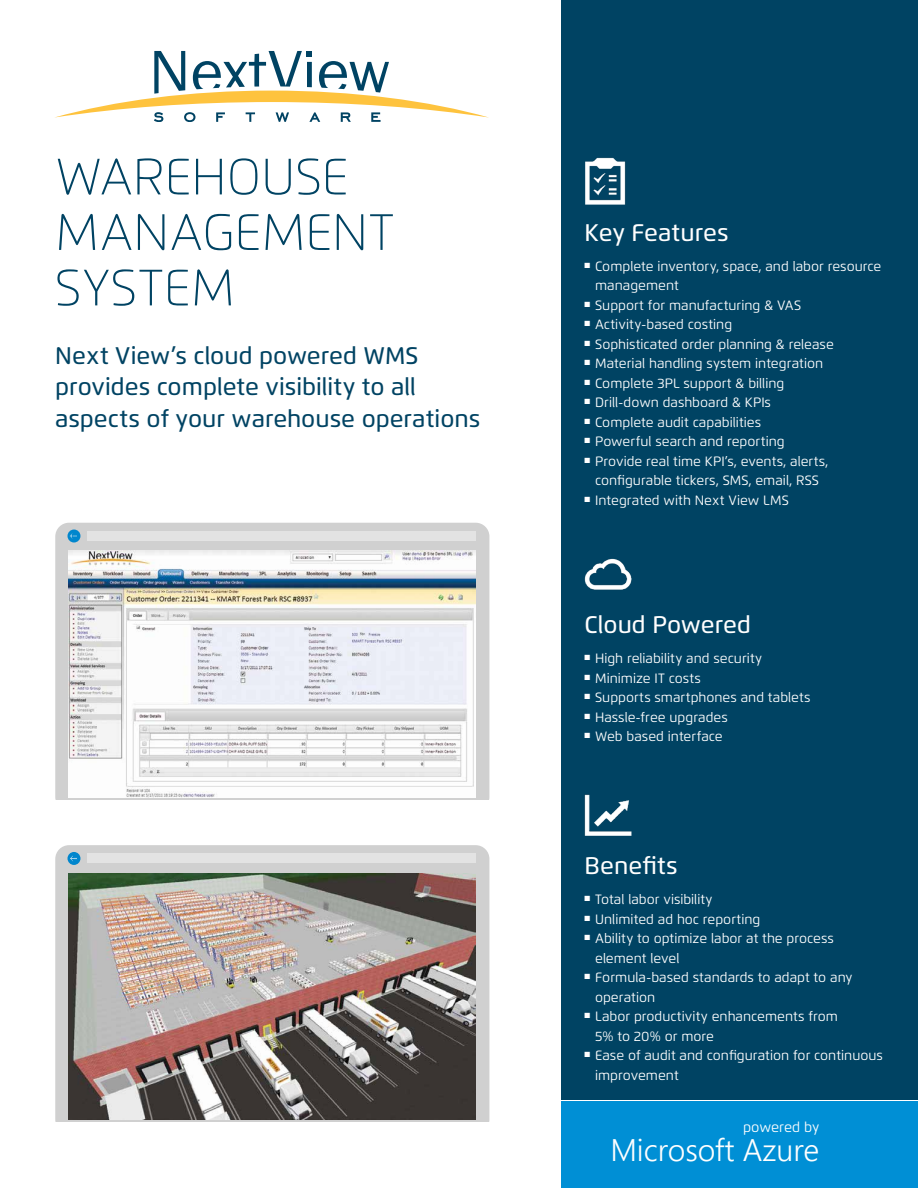
<style>
.page{position:relative;width:918px;height:1188px;background:#fff}
.page>*{position:absolute;margin:0;border:0;box-sizing:border-box;transform-origin:0 0}
.t1{font:100 51px/55.5px "Flexo";color:#004363}
.t2{font:300 31.05px "Segoe UI";color:#fff}
.t3{font:500 24px/31.5px "Flexo";color:#004363}
.t4{font:500 24px "Flexo";color:#fff}
.t5{font:14.1px "Flexo";letter-spacing:-.005em;color:#fff}
.t6{font:13.5px/19.5px "Flexo";color:#fff}
</style>
<div class="page">
<div style="left:561px;top:0;width:357px;height:1100px;background:#004363"></div>
<div style="left:561px;top:1102px;width:357px;height:86px;background:#008fd5"></div>
<div style="left:55px;top:845px;width:434px;height:277px;background:#d0d0d0"></div>
<div style="left:87px;top:854px;width:388px;height:9px;background:#e3e3e3"></div>
<svg style="left:68px;top:852px;width:12px;height:13px"></svg>
<svg style="left:69px;top:855px;width:9px;height:6px"></svg>
<svg style="left:55px;top:523px;width:434px;height:277px;background:#d2d2d2"></svg>
<div style="left:87px;top:531px;width:388px;height:10px;background:#e3e3e3"></div>
<div style="left:68px;top:530px;width:12px;height:12px;background:#0086cd;border-radius:50%"></div>
<svg style="left:70px;top:533px;width:7px;height:6px"></svg>
<img style="left:68px;top:551px;width:407px;height:246px">
<img style="left:68px;top:873px;width:407px;height:247px">
<img style="left:584px;top:794px;width:48px;height:42px">
<img style="left:585px;top:157px;width:41px;height:48px">
<img style="left:584px;top:558px;width:48px;height:32px">
<svg style="left:55px;top:51px;width:434px;height:71px"></svg>
<h1 class="t1" style="left:55px;top:149px;width:340px">WAREHOUSE<br>MANAGEMENT<br>SYSTEM</h1>
<h3 class="t3" style="left:55px;top:340px;width:427px">Next View’s cloud powered WMS provides complete visibility to all aspects of your warehouse operations</h3>
<h3 class="t4" style="left:585px;top:218px;width:145px">Key Features</h3>
<p class="t6" style="left:595px;top:256px;width:288px;text-indent:-11px">■ Complete inventory, space, and labor resource management</p>
<p class="t6" style="left:585px;top:295px;width:218px">■ Support for manufacturing &amp; VAS</p>
<p class="t6" style="left:585px;top:315px;width:149px">■ Activity-based costing</p>
<p class="t6" style="left:585px;top:334px;width:251px">■ Sophisticated order planning &amp; release</p>
<p class="t6" style="left:585px;top:354px;width:240px">■ Material handling system integration</p>
<p class="t6" style="left:585px;top:373px;width:201px">■ Complete 3PL support &amp; billing</p>
<p class="t6" style="left:585px;top:393px;width:188px">■ Drill-down dashboard &amp; KPIs</p>
<p class="t6" style="left:585px;top:412px;width:178px">■ Complete audit capabilities</p>
<p class="t6" style="left:585px;top:432px;width:202px">■ Powerful search and reporting</p>
<p class="t6" style="left:585px;top:451px;width:245px;text-align:center">■ Provide real time KPI’s, events, alerts, configurable tickers, SMS, email, RSS</p>
<p class="t6" style="left:585px;top:490px;width:206px">■ Integrated with Next View LMS</p>
<h3 class="t4" style="left:585px;top:610px;width:168px">Cloud Powered</h3>
<p class="t6" style="left:585px;top:649px;width:179px">■ High reliability and security</p>
<p class="t6" style="left:585px;top:668px;width:118px">■ Minimize IT costs</p>
<p class="t6" style="left:585px;top:688px;width:227px">■ Supports smartphones and tablets</p>
<p class="t6" style="left:585px;top:707px;width:145px">■ Hassle-free upgrades</p>
<p class="t6" style="left:585px;top:727px;width:140px">■ Web based interface</p>
<h3 class="t4" style="left:585px;top:851px;width:95px">Benefits</h3>
<p class="t6" style="left:585px;top:890px;width:129px">■ Total labor visibility</p>
<p class="t6" style="left:585px;top:909px;width:177px">■ Unlimited ad hoc reporting</p>
<p class="t6" style="left:595px;top:929px;width:240px;text-indent:-11px">■ Ability to optimize labor at the process element level</p>
<p class="t6" style="left:595px;top:968px;width:259px;text-indent:-11px">■ Formula-based standards to adapt to any operation</p>
<p class="t6" style="left:595px;top:1007px;width:244px;text-indent:-11px">■ Labor productivity enhancements from<br>5% to 20% or more</p>
<p class="t6" style="left:595px;top:1046px;width:289px;text-indent:-11px">■ Ease of audit and configuration for continuous improvement</p>
<p class="t5" style="left:743px;top:1119px;width:78px">powered by</p>
<h2 class="t2" style="left:610px;top:1125px;width:211px">Microsoft Azure</h2>
</div>
